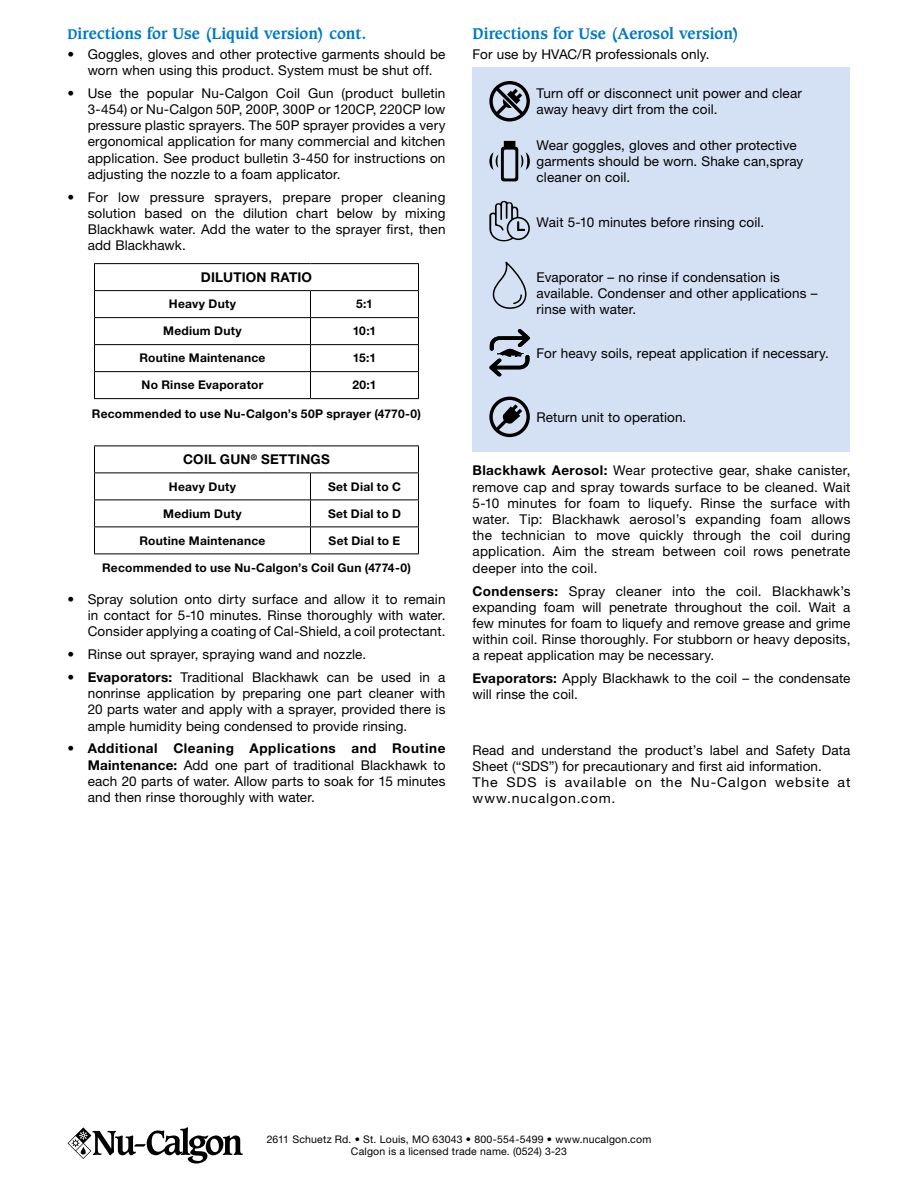
<style>
.page{position:relative;width:918px;height:1188px;background:#fff}
.page>*{position:absolute;margin:0;border:0;box-sizing:border-box;transform-origin:0 0}
.t1{font:700 15px "Caxton Std";letter-spacing:.005em;color:#0079c1}
.t2{font:13.5px/16.2px "Helvetica Neue LT Pro";letter-spacing:.01em;color:#000;text-align:justify}
.t3{font:700 13.5px "Helvetica Neue LT Pro";letter-spacing:.015em;color:#000}
.t4{font:700 12px "Helvetica Neue LT Pro";letter-spacing:.025em;color:#000}
.t5{font:10.5px/12.6px "Helvetica Neue LT Pro";letter-spacing:.02em;color:#000;text-align:center}
.s1{font-size:13.5px}
.s2{font-weight:700}
</style>
<div class="page">
<div style="left:472px;top:68px;width:378px;height:384px;background:#d4e0f3"></div>
<svg style="left:68px;top:1127px;width:175px;height:37px"></svg>
<hr style="left:94px;top:263px;width:216px;height:1px;background:#000">
<hr style="left:310px;top:263px;width:109px;height:1px;background:#000">
<hr style="left:94px;top:290px;width:216px;height:1px;background:#000">
<hr style="left:310px;top:290px;width:109px;height:1px;background:#000">
<hr style="left:94px;top:317px;width:216px;height:1px;background:#000">
<hr style="left:310px;top:317px;width:109px;height:1px;background:#000">
<hr style="left:94px;top:344px;width:216px;height:1px;background:#000">
<hr style="left:310px;top:344px;width:109px;height:1px;background:#000">
<hr style="left:94px;top:371px;width:216px;height:1px;background:#000">
<svg style="left:94px;top:264px;width:1px;height:134px"></svg>
<hr style="left:310px;top:371px;width:109px;height:1px;background:#000">
<svg style="left:310px;top:291px;width:1px;height:107px"></svg>
<svg style="left:418px;top:264px;width:1px;height:134px"></svg>
<hr style="left:94px;top:398px;width:216px;height:1px;background:#000">
<hr style="left:310px;top:398px;width:109px;height:1px;background:#000">
<hr style="left:94px;top:446px;width:216px;height:1px;background:#000">
<hr style="left:310px;top:446px;width:109px;height:1px;background:#000">
<hr style="left:94px;top:472px;width:216px;height:1px;background:#000">
<hr style="left:310px;top:472px;width:109px;height:1px;background:#000">
<hr style="left:94px;top:500px;width:216px;height:1px;background:#000">
<hr style="left:310px;top:500px;width:109px;height:1px;background:#000">
<hr style="left:94px;top:526px;width:216px;height:1px;background:#000">
<svg style="left:94px;top:446px;width:1px;height:108px"></svg>
<hr style="left:310px;top:526px;width:109px;height:1px;background:#000">
<svg style="left:310px;top:473px;width:1px;height:81px"></svg>
<svg style="left:418px;top:446px;width:1px;height:108px"></svg>
<hr style="left:94px;top:554px;width:216px;height:1px;background:#000">
<hr style="left:310px;top:554px;width:109px;height:1px;background:#000">
<svg style="left:489px;top:141px;width:41px;height:40px"></svg>
<svg style="left:489px;top:397px;width:41px;height:40px"></svg>
<svg style="left:489px;top:329px;width:41px;height:47px"></svg>
<svg style="left:489px;top:81px;width:41px;height:40px"></svg>
<svg style="left:489px;top:200px;width:41px;height:42px"></svg>
<svg style="left:492px;top:261px;width:35px;height:48px"></svg>
<p class="t1" style="left:68px;top:25px;width:300px"><span class="s1">D</span>irections for Use (Liquid version) cont.</p>
<p class="t2" style="left:68px;top:45px;width:379px;text-align:center">• Goggles, gloves and other protective garments should be worn when using this product. System must be shut off.</p>
<p class="t2" style="left:88px;top:85px;width:359px;text-indent:-20px">• Use the popular Nu-Calgon Coil Gun (product bulletin 3-454) or Nu-Calgon 50P, 200P, 300P or 120CP, 220CP low pressure plastic sprayers. The 50P sprayer provides a very ergonomical application for many commercial and kitchen application. See product bulletin 3-450 for instructions on adjusting the nozzle to a foam applicator.</p>
<p class="t2" style="left:88px;top:189px;width:359px;text-indent:-20px">• For low pressure sprayers, prepare proper cleaning solution based on the dilution chart below by mixing Blackhawk water. Add the water to the sprayer first, then add Blackhawk.</p>
<p class="t3" style="left:201px;top:269px;width:113px">DILUTION RATIO</p>
<p class="t4" style="left:169px;top:297px;width:69px">Heavy Duty</p>
<p class="t4" style="left:356px;top:297px;width:18px">5:1</p>
<p class="t4" style="left:163px;top:324px;width:80px">Medium Duty</p>
<p class="t4" style="left:353px;top:324px;width:25px">10:1</p>
<p class="t4" style="left:139px;top:351px;width:128px">Routine Maintenance</p>
<p class="t4" style="left:353px;top:351px;width:25px">15:1</p>
<p class="t4" style="left:142px;top:378px;width:123px">No Rinse Evaporator</p>
<p class="t4" style="left:352px;top:378px;width:26px">20:1</p>
<p class="t4" style="left:92px;top:406px;width:331px">Recommended to use Nu-Calgon’s 50P sprayer (4770-0)</p>
<p class="t3" style="left:183px;top:451px;width:148px">COIL GUN<sup>®</sup> SETTINGS</p>
<p class="t4" style="left:169px;top:479px;width:69px">Heavy Duty</p>
<p class="t4" style="left:328px;top:479px;width:74px">Set Dial to C</p>
<p class="t4" style="left:163px;top:506px;width:80px">Medium Duty</p>
<p class="t4" style="left:328px;top:506px;width:74px">Set Dial to D</p>
<p class="t4" style="left:139px;top:533px;width:128px">Routine Maintenance</p>
<p class="t4" style="left:329px;top:533px;width:73px">Set Dial to E</p>
<p class="t4" style="left:102px;top:560px;width:310px">Recommended to use Nu-Calgon’s Coil Gun (4774-0)</p>
<p class="t2" style="left:88px;top:590px;width:359px;text-indent:-20px">• Spray solution onto dirty surface and allow it to remain in contact for 5-10 minutes. Rinse thoroughly with water.<br>Consider applying a coating of Cal-Shield, a coil protectant.</p>
<p class="t2" style="left:68px;top:646px;width:300px">• Rinse out sprayer, spraying wand and nozzle.</p>
<p class="t2" style="left:88px;top:669px;width:359px;text-indent:-20px"><span class="s2">• Evaporators:</span> Traditional Blackhawk can be used in a nonrinse application by preparing one part cleaner with 20 parts water and apply with a sprayer, provided there is ample humidity being condensed to provide rinsing.</p>
<p class="t2" style="left:88px;top:740px;width:359px;text-indent:-20px"><span class="s2">• Additional Cleaning Applications and Routine Maintenance:</span> Add one part of traditional Blackhawk to each 20 parts of water. Allow parts to soak for 15 minutes and then rinse thoroughly with water.</p>
<p class="t1" style="left:472px;top:25px;width:269px">Directions for Use (Aerosol version)</p>
<p class="t2" style="left:472px;top:45px;width:239px">For use by HVAC/R professionals only.</p>
<p class="t2" style="left:537px;top:85px;width:267px">Turn off or disconnect unit power and clear away heavy dirt from the coil.</p>
<p class="t2" style="left:537px;top:137px;width:268px;text-align:left">Wear goggles, gloves and other protective garments should be worn. Shake can,spray cleaner on coil.</p>
<p class="t2" style="left:537px;top:214px;width:229px">Wait 5-10 minutes before rinsing coil.</p>
<p class="t2" style="left:537px;top:269px;width:282px;text-align:left">Evaporator – no rinse if condensation is available. Condenser and other applications – rinse with water.</p>
<p class="t2" style="left:537px;top:344px;width:294px">For heavy soils, repeat application if necessary.</p>
<p class="t2" style="left:537px;top:408px;width:151px">Return unit to operation.</p>
<p class="t2" style="left:472px;top:462px;width:380px"><span class="s2">Blackhawk Aerosol:</span> Wear protective gear, shake canister, remove cap and spray towards surface to be cleaned. Wait 5-10 minutes for foam to liquefy. Rinse the surface with water. Tip: Blackhawk aerosol’s expanding foam allows the technician to move quickly through the coil during application. Aim the stream between coil rows penetrate deeper into the coil.</p>
<p class="t2" style="left:472px;top:582px;width:380px"><span class="s2">Condensers:</span> Spray cleaner into the coil. Blackhawk’s expanding foam will penetrate throughout the coil. Wait a few minutes for foam to liquefy and remove grease and grime within coil. Rinse thoroughly. For stubborn or heavy deposits, a repeat application may be necessary.</p>
<p class="t2" style="left:472px;top:670px;width:380px"><span class="s2">Evaporators:</span> Apply Blackhawk to the coil – the condensate will rinse the coil.</p>
<p class="t2" style="left:472px;top:741px;width:380px;text-align:left">Read and understand the product’s label and Safety Data Sheet (“SDS”) for precautionary and first aid information.<br>The SDS is available on the Nu-Calgon website at www.nucalgon.com.</p>
<p class="t5" style="left:267px;top:1133px;width:386px">2611 Schuetz Rd. • St. Louis, MO 63043 • 800-554-5499 • www.nucalgon.com<br>Calgon is a licensed trade name. (0524) 3-23</p>
</div>
